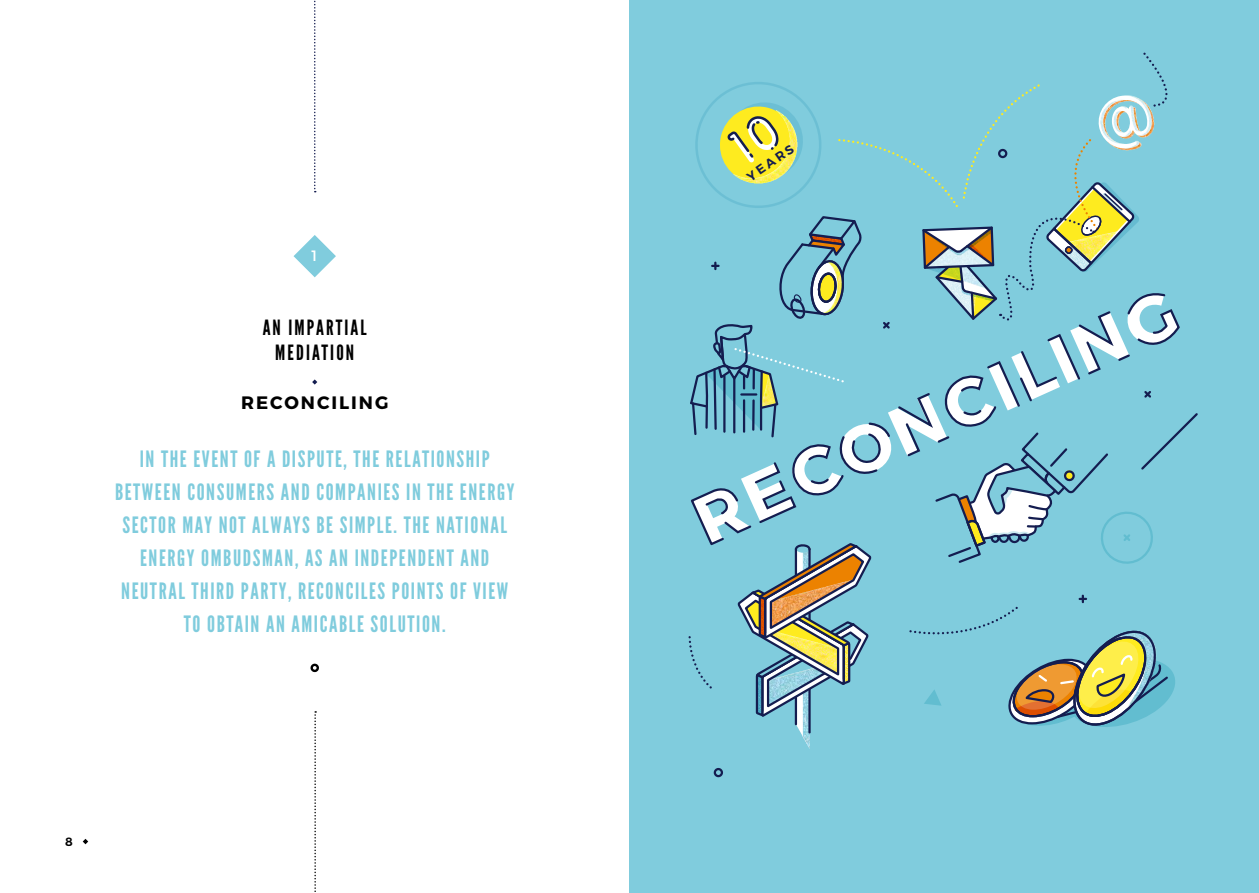
<style>
.page{position:relative;width:1259px;height:893px;background:#fff}
.page>*{position:absolute;margin:0;border:0;box-sizing:border-box;transform-origin:0 0}
._00_Chapô{font:22.5px/33px "League Gothic";letter-spacing:.07em;color:#80ccdd;text-align:center}
._00_Intro{font:21px/24.8px "League Gothic";letter-spacing:.1em;color:#000;text-align:center}
._00_Titre_intercalai{font:700 18px "Montserrat";letter-spacing:.11em;color:#000}
.t1{font:15px "Montserrat";color:#fff}
.t2{font:600 12.75px "Montserrat";color:#141d50}
._00_TITRE-COURANT_RA{font:600 12px "Montserrat";color:#000}
</style>
<div class="page">
<div style="left:630px;top:0;width:629px;height:893px;background:#80ccdd"></div>
<div style="left:713px;top:768px;width:10px;height:9px;border:2px solid #141d50;border-radius:50%"></div>
<svg style="left:688px;top:52px;width:510px;height:696px"></svg>
<svg style="left:293px;top:235px;width:43px;height:42px"></svg>
<svg style="left:312px;top:379px;width:5px;height:6px"></svg>
<div style="left:310px;top:663px;width:9px;height:9px;border:2px solid #000;border-radius:3px"></div>
<svg style="left:314px;top:0;width:2px;height:192px"></svg>
<svg style="left:314px;top:711px;width:2px;height:181px"></svg>
<svg style="left:83px;top:839px;width:5px;height:5px"></svg>
<p class="t1" style="left:311px;top:247px;width:7px">1</p>
<p class="_00_Intro" style="left:263px;top:315px;width:106px">AN IMPARTIAL<br>MEDIATION</p>
<p class="_00_Titre_intercalai" style="left:241px;top:392px;width:149px">RECONCILING</p>
<p class="_00_Chapô" style="left:115px;top:443px;width:401px">IN THE EVENT OF A DISPUTE, THE RELATIONSHIP BETWEEN CONSUMERS AND COMPANIES IN THE ENERGY SECTOR MAY NOT ALWAYS BE SIMPLE. THE NATIONAL ENERGY OMBUDSMAN, AS AN INDEPENDENT AND NEUTRAL THIRD PARTY, RECONCILES POINTS OF VIEW TO OBTAIN AN AMICABLE SOLUTION.</p>
<p class="_00_TITRE-COURANT_RA" style="left:65px;top:834px;width:9px">8</p>
<p class="t2" style="left:744px;top:172px;width:55px;rotate:-35deg">YEARS</p>
</div>
